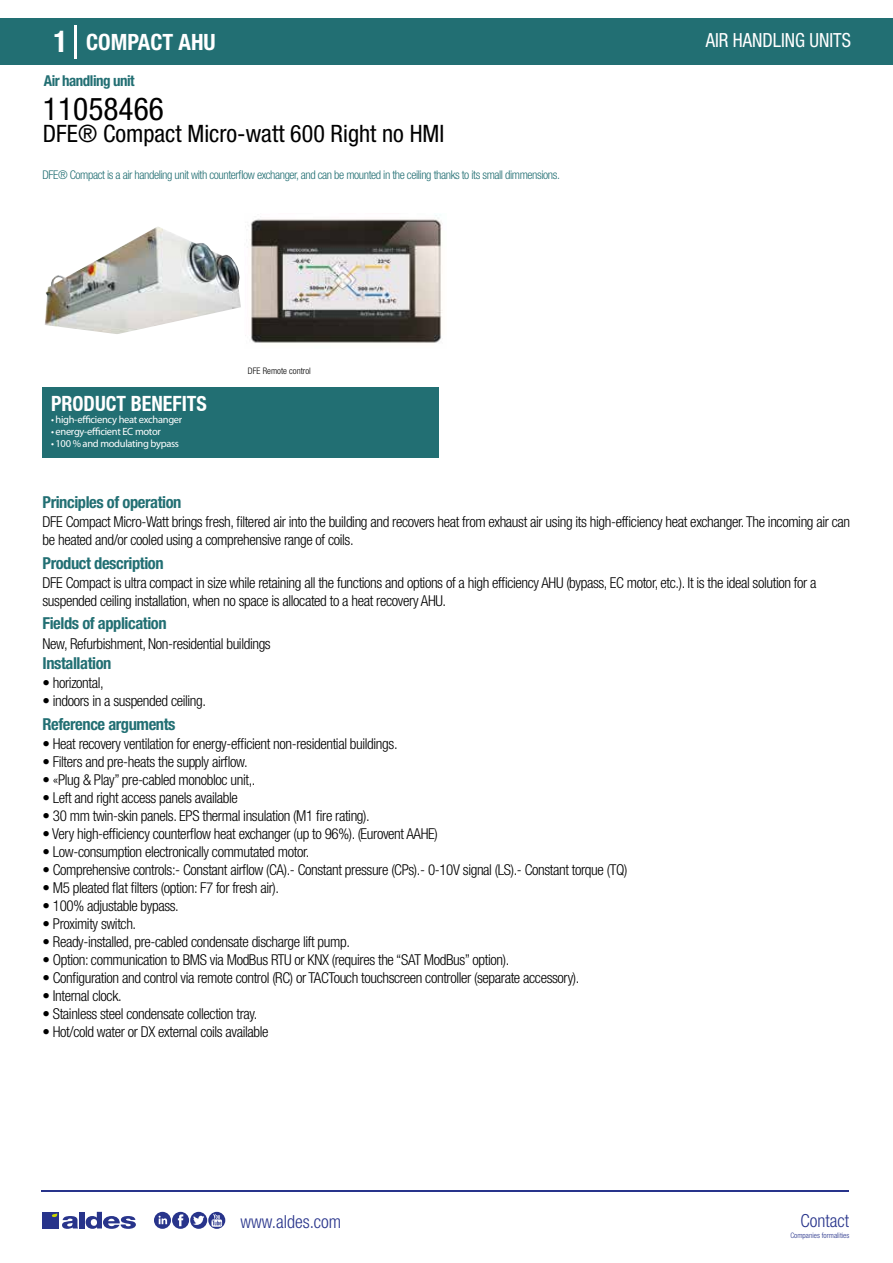
<style>
.page{position:relative;width:893px;height:1263px;background:#fff}
.page>*{position:absolute;margin:0;border:0;box-sizing:border-box;transform-origin:0 0}
.t1{font:condensed 31.5px "Helvetica Neue LT Std";color:#000}
.t2{font:condensed 24px "Helvetica Neue LT Std";color:#000}
.t3{font:700 condensed 22.5px "Helvetica Neue LT Std";color:#fff}
.t4{font:700 condensed 21px "Helvetica Neue";color:#fff;scale:.95 1}
.t5{font:condensed 19.5px "Helvetica Neue LT Std";color:#fff;scale:.95 1}
.t6{font:300 condensed 18px "Helvetica Neue";color:#28348b}
.t7{font:700 condensed 16.5px "Helvetica Neue LT Std";letter-spacing:-.025em;color:#226f73}
.t8{font:300 condensed 15px/18px "Helvetica Neue LT Std";letter-spacing:-.025em;color:#000}
.t9{font:700 condensed 15px "Helvetica Neue LT Std";letter-spacing:-.035em;color:#226f73}
.t10{font:300 condensed 12px "Helvetica Neue LT Std";letter-spacing:-.035em;color:#226f73}
.t11{font:10.5px "Myriad Pro";letter-spacing:-.03em;color:#fff}
.t12{font:300 condensed 9px "Helvetica Neue";color:#000}
.t13{font:300 condensed 7.5px "Helvetica Neue";color:#28348b}
.s1{font-size:30px}
</style>
<div class="page">
<div style="left:0;top:18px;width:893px;height:46px;background:#226f73"></div>
<div style="left:43px;top:387px;width:396px;height:70px;background:#226f73"></div>
<hr style="left:74px;top:25px;width:2px;height:33px;background:#fff">
<svg style="left:45px;top:227px;width:196px;height:107px"></svg>
<img style="left:245px;top:215px;width:198px;height:128px">
<hr style="left:41px;top:1190px;width:808px;height:1px;background:#28348b">
<svg style="left:154px;top:1212px;width:71px;height:17px"></svg>
<div style="left:42px;top:1212px;width:17px;height:16px;background:#28348b"></div>
<div style="left:79px;top:1212px;width:5px;height:16px;background:#28348b"></div>
<svg style="left:86px;top:1212px;width:50px;height:17px"></svg>
<svg style="left:52px;top:1213px;width:26px;height:16px"></svg>
<h3 class="t3" style="left:54px;top:28px;width:164px"><span class="s1">1</span> COMPACT AHU</h3>
<h3 class="t5" style="left:706px;top:29px;width:154px">AIR HANDLING UNITS</h3>
<p class="t9" style="left:44px;top:71px;width:92px">Air handling unit</p>
<h1 class="t1" style="left:43px;top:91px;width:122px">11058466</h1>
<h2 class="t2" style="left:43px;top:120px;width:403px">DFE® Compact Micro-watt 600 Right no HMI</h2>
<p class="t10" style="left:43px;top:167px;width:519px">DFE® Compact is a air handeling unit with counterflow exchanger, and can be mounted in the ceiling thanks to its small dimmensions.</p>
<h3 class="t4" style="left:51px;top:391px;width:166px">PRODUCT BENEFITS</h3>
<p class="t11" style="left:51px;top:413px;width:133px">• high-efficiency heat exchanger</p>
<p class="t11" style="left:51px;top:425px;width:111px">• energy-efficient EC motor</p>
<p class="t11" style="left:51px;top:437px;width:130px">• 100 % and modulating bypass</p>
<p class="t7" style="left:43px;top:492px;width:140px">Principles of operation</p>
<p class="t12" style="left:248px;top:365px;width:64px">DFE Remote control</p>
<p class="t8" style="left:43px;top:513px;width:809px">DFE Compact Micro-Watt brings fresh, filtered air into the building and recovers heat from exhaust air using its high-efficiency heat exchanger. The incoming air can be heated and/or cooled using a comprehensive range of coils.</p>
<p class="t8" style="left:43px;top:573px;width:776px">DFE Compact is ultra compact in size while retaining all the functions and options of a high efficiency AHU (bypass, EC motor, etc.). It is the ideal solution for a suspended ceiling installation, when no space is allocated to a heat recovery AHU.</p>
<p class="t8" style="left:43px;top:634px;width:230px">New, Refurbishment, Non-residential buildings</p>
<p class="t8" style="left:43px;top:674px;width:63px">• horizontal,</p>
<p class="t8" style="left:43px;top:692px;width:165px">• indoors in a suspended ceiling.</p>
<p class="t7" style="left:43px;top:553px;width:123px">Product description</p>
<p class="t7" style="left:43px;top:613px;width:126px">Fields of application</p>
<p class="t7" style="left:43px;top:653px;width:70px">Installation</p>
<p class="t7" style="left:43px;top:714px;width:135px">Reference arguments</p>
<p class="t8" style="left:43px;top:734px;width:357px">• Heat recovery ventilation for energy-efficient non-residential buildings.</p>
<p class="t8" style="left:43px;top:752px;width:207px">• Filters and pre-heats the supply airflow.</p>
<p class="t8" style="left:43px;top:770px;width:214px">• «Plug &amp; Play” pre-cabled monobloc unit,.</p>
<p class="t8" style="left:43px;top:788px;width:197px">• Left and right access panels available</p>
<p class="t8" style="left:43px;top:806px;width:329px">• 30 mm twin-skin panels. EPS thermal insulation (M1 fire rating).</p>
<p class="t8" style="left:43px;top:824px;width:397px">• Very high-efficiency counterflow heat exchanger (up to 96%). (Eurovent AAHE)</p>
<p class="t8" style="left:43px;top:842px;width:268px">• Low-consumption electronically commutated motor.</p>
<p class="t8" style="left:43px;top:860px;width:586px">• Comprehensive controls:- Constant airflow (CA).- Constant pressure (CPs).- 0-10V signal (LS).- Constant torque (TQ)</p>
<p class="t8" style="left:43px;top:878px;width:238px">• M5 pleated flat filters (option: F7 for fresh air).</p>
<p class="t8" style="left:43px;top:896px;width:138px">• 100% adjustable bypass.</p>
<p class="t8" style="left:43px;top:914px;width:95px">• Proximity switch.</p>
<p class="t8" style="left:43px;top:932px;width:309px">• Ready-installed, pre-cabled condensate discharge lift pump.</p>
<p class="t8" style="left:43px;top:950px;width:468px">• Option: communication to BMS via ModBus RTU or KNX (requires the “SAT ModBus” option).</p>
<p class="t8" style="left:43px;top:968px;width:538px">• Configuration and control via remote control (RC) or TACTouch touchscreen controller (separate accessory).</p>
<p class="t8" style="left:43px;top:986px;width:81px">• Internal clock.</p>
<p class="t8" style="left:43px;top:1004px;width:216px">• Stainless steel condensate collection tray.</p>
<p class="t8" style="left:43px;top:1022px;width:228px">• Hot/cold water or DX external coils available</p>
<p class="t6" style="left:240px;top:1211px;width:102px">www.aldes.com</p>
<p class="t6" style="left:800px;top:1211px;width:50px">Contact</p>
<p class="t13" style="left:790px;top:1230px;width:60px">Companies formalities</p>
</div>
